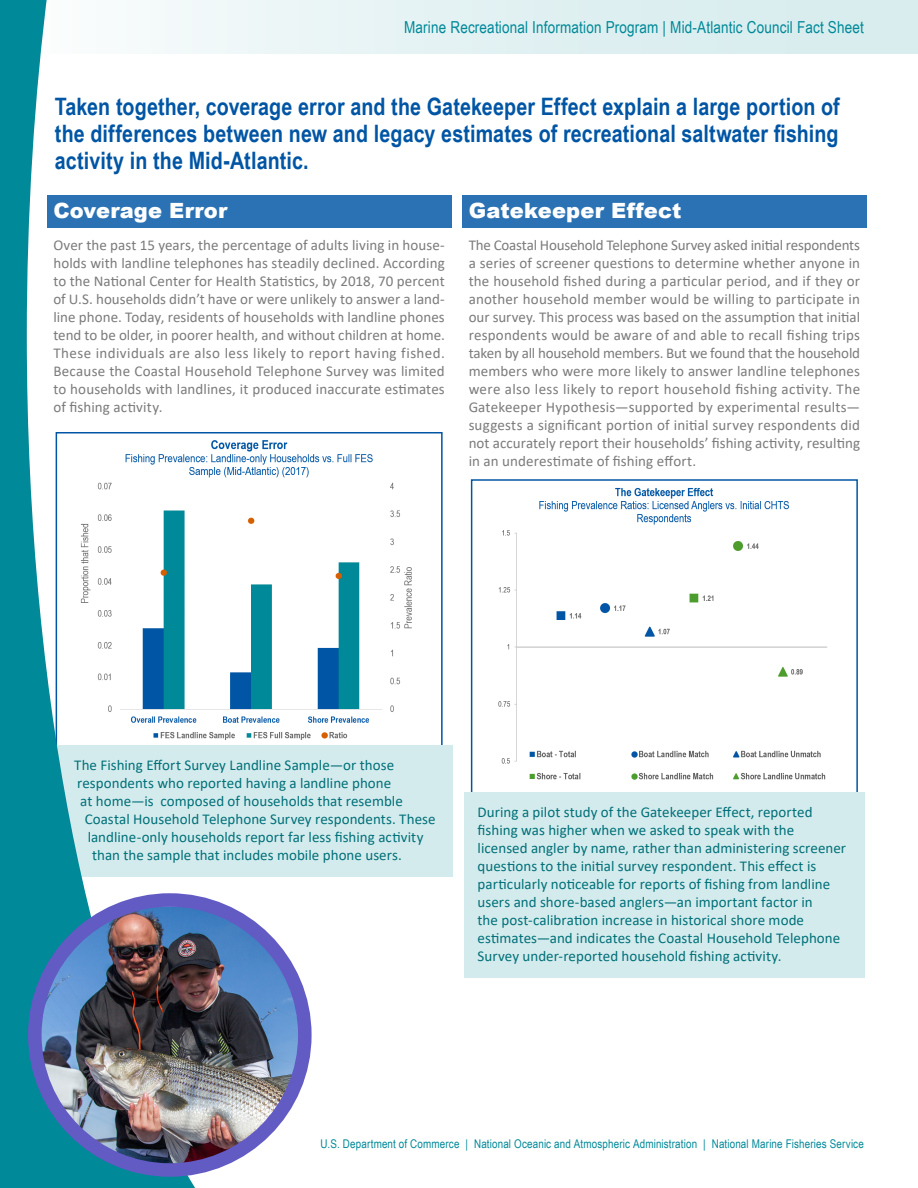
<style>
.page{position:relative;width:918px;height:1188px;background:#fff}
.page>*{position:absolute;margin:0;border:0;box-sizing:border-box;transform-origin:0 0}
.Heading_2__Sans_16_1{font:700 24px/27px "Arial Narrow";letter-spacing:.005em;color:#0055a4;text-align:justify}
.SECTION_HEAD__Blue_B{font:900 21px "Arial";letter-spacing:.01em;color:#fff}
.t1{font:16.5px "Arial Narrow";letter-spacing:.01em;color:#008998}
.TEXT__Sans_10_12{font:15px/18px "Calibri";letter-spacing:.005em;color:#7b7b7b;text-align:justify}
.CALL-OUT_BOX_TEXT__S{font:15px/18px "Calibri";letter-spacing:.005em;color:#007078}
.RUNNING_FOOTER__Sans{font:12px "Arial Narrow";letter-spacing:.01em;color:#008998}
</style>
<div class="page">
<svg style="left:204px;top:0;width:714px;height:54px;background:#e1f0f2"></svg>
<img style="left:204px;top:440px;width:208px;height:300px">
<div style="left:52px;top:746px;width:401px;height:132px;background:#d4ebed"></div>
<img style="left:498px;top:488px;width:329px;height:292px">
<div style="left:471px;top:479px;width:387px;height:320px;border:2px solid #0055a4"></div>
<div style="left:464px;top:792px;width:401px;height:186px;background:#d4ebed"></div>
<svg style="left:0;top:0;width:204px;height:1188px"></svg>
<div style="left:47px;top:195px;width:405px;height:33px;background:#2b72b4"></div>
<div style="left:462px;top:195px;width:405px;height:33px;background:#2b72b4"></div>
<img style="left:35px;top:906px;width:269px;height:264px">
<div style="left:28px;top:893px;width:284px;height:284px;border:14px solid #625bc4;border-radius:50%"></div>
<p class="t1" style="left:404px;top:15px;width:461px">Marine Recreational Information Program | Mid-Atlantic Council Fact Sheet</p>
<p class="Heading_2__Sans_16_1" style="left:55px;top:92px;width:786px">Taken together, coverage error and the Gatekeeper Effect explain a large portion of the differences between new and legacy estimates of recreational saltwater fishing activity in the Mid-Atlantic.</p>
<p class="SECTION_HEAD__Blue_B" style="left:53px;top:196px;width:176px">Coverage Error</p>
<p class="TEXT__Sans_10_12" style="left:53px;top:235px;width:393px">Over the past 15 years, the percentage of adults living in house&shy;holds with landline telephones has steadily declined. According to the National Center for Health Statistics, by 2018, 70 percent of U.S. households didn’t have or were unlikely to answer a land&shy;line phone. Today, residents of households with landline phones tend to be older, in poorer health, and without children at home.<br>These individuals are also less likely to report having fished.<br>Because the Coastal Household Telephone Survey was limited to households with landlines, it produced inaccurate estimates of fishing activity.</p>
<p class="SECTION_HEAD__Blue_B" style="left:469px;top:196px;width:214px">Gatekeeper Effect</p>
<p class="TEXT__Sans_10_12" style="left:469px;top:235px;width:393px">The Coastal Household Telephone Survey asked initial respondents a series of screener questions to determine whether anyone in the household fished during a particular period, and if they or another household member would be willing to participate in our survey. This process was based on the assumption that initial respondents would be aware of and able to recall fishing trips taken by all household members. But we found that the household members who were more likely to answer landline telephones were also less likely to report household fishing activity. The Gatekeeper Hypothesis—supported by experimental results— suggests a significant portion of initial survey respondents did not accurately report their households’ fishing activity, resulting in an underestimate of fishing effort.</p>
<p class="CALL-OUT_BOX_TEXT__S" style="left:74px;top:756px;width:321px">The Fishing Effort Survey Landline Sample—or those</p>
<p class="CALL-OUT_BOX_TEXT__S" style="left:77px;top:774px;width:316px">respondents who reported having a landline phone</p>
<p class="CALL-OUT_BOX_TEXT__S" style="left:80px;top:792px;width:324px">at home—is composed of households that resemble</p>
<p class="CALL-OUT_BOX_TEXT__S" style="left:85px;top:810px;width:353px">Coastal Household Telephone Survey respondents. These</p>
<p class="CALL-OUT_BOX_TEXT__S" style="left:88px;top:828px;width:337px">landline-only households report far less fishing activity</p>
<p class="CALL-OUT_BOX_TEXT__S" style="left:92px;top:846px;width:311px">than the sample that includes mobile phone users.</p>
<p class="CALL-OUT_BOX_TEXT__S" style="left:478px;top:802px;width:370px">During a pilot study of the Gatekeeper Effect, reported fishing was higher when we asked to speak with the licensed angler by name, rather than administering screener questions to the initial survey respondent. This effect is particularly noticeable for reports of fishing from landline users and shore-based anglers—an important factor in<br>the post-calibration increase in historical shore mode estimates—and indicates the Coastal Household Telephone Survey under-reported household fishing activity.</p>
<p class="RUNNING_FOOTER__Sans" style="left:321px;top:1134px;width:545px">U.S. Department of Commerce | National Oceanic and Atmospheric Administration | National Marine Fisheries Service</p>
</div>
